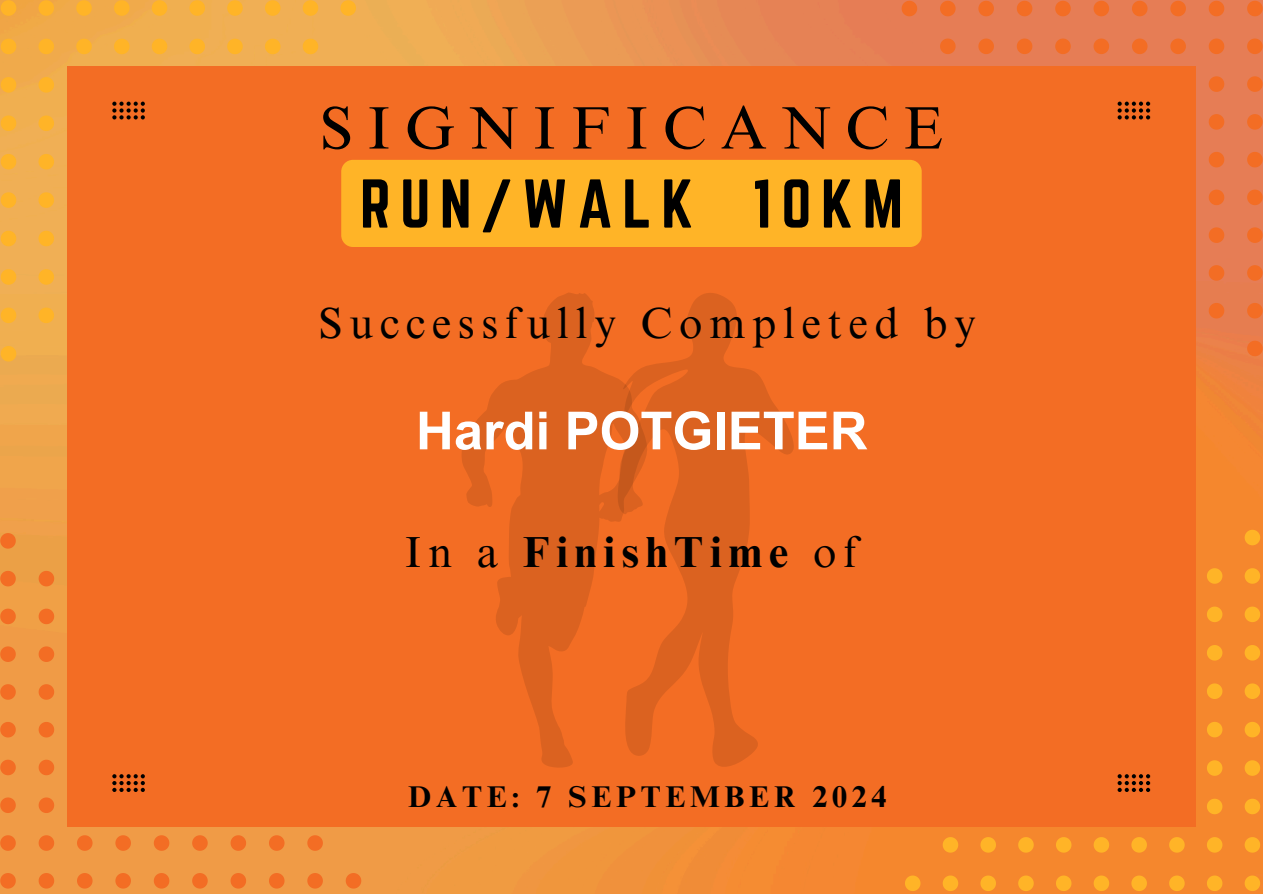
<style>
.page{position:relative;width:1263px;height:894px;background:#fff}
.page>*{position:absolute;margin:0;border:0;box-sizing:border-box;transform-origin:0 0}
.t1{font:60.3px "Norwester";letter-spacing:.155em;color:#000}
.t2{font:60px "Times NRMT Pro";letter-spacing:.245em;color:#000}
.t3{font:700 52.5px "Arial";color:#fff}
.t4{font:43.5px "Times NRMT Pro";letter-spacing:.155em;color:#000}
.t5{font:700 43.5px "Times NRMT Pro";letter-spacing:.155em;color:#000}
.t6{font:700 30px "Times NRMT Pro";letter-spacing:.155em;color:#000}
.s1{font-weight:400}
</style>
<div class="page">
<img style="left:0;top:0;width:1263px;height:893px">
<svg style="left:1247px;top:340px;width:16px;height:16px"></svg>
<svg style="left:1247px;top:303px;width:16px;height:15px"></svg>
<svg style="left:1209px;top:303px;width:15px;height:15px"></svg>
<svg style="left:1247px;top:265px;width:16px;height:15px"></svg>
<svg style="left:1209px;top:265px;width:15px;height:15px"></svg>
<svg style="left:1247px;top:227px;width:16px;height:16px"></svg>
<svg style="left:1209px;top:227px;width:15px;height:16px"></svg>
<svg style="left:1247px;top:189px;width:16px;height:16px"></svg>
<svg style="left:1209px;top:189px;width:15px;height:16px"></svg>
<svg style="left:1247px;top:152px;width:16px;height:15px"></svg>
<svg style="left:1209px;top:152px;width:15px;height:15px"></svg>
<svg style="left:1247px;top:114px;width:16px;height:16px"></svg>
<svg style="left:1209px;top:114px;width:15px;height:16px"></svg>
<svg style="left:1247px;top:76px;width:16px;height:16px"></svg>
<svg style="left:1209px;top:76px;width:15px;height:16px"></svg>
<svg style="left:1247px;top:39px;width:16px;height:15px"></svg>
<svg style="left:1209px;top:39px;width:15px;height:15px"></svg>
<svg style="left:1170px;top:39px;width:16px;height:15px"></svg>
<svg style="left:1132px;top:39px;width:15px;height:15px"></svg>
<svg style="left:1093px;top:39px;width:16px;height:15px"></svg>
<svg style="left:1055px;top:39px;width:16px;height:15px"></svg>
<svg style="left:1017px;top:39px;width:15px;height:15px"></svg>
<svg style="left:978px;top:39px;width:16px;height:15px"></svg>
<svg style="left:940px;top:39px;width:16px;height:15px"></svg>
<svg style="left:1247px;top:1px;width:16px;height:15px"></svg>
<svg style="left:1209px;top:1px;width:15px;height:15px"></svg>
<svg style="left:1170px;top:1px;width:16px;height:15px"></svg>
<svg style="left:1132px;top:1px;width:15px;height:15px"></svg>
<svg style="left:1093px;top:1px;width:16px;height:15px"></svg>
<svg style="left:1055px;top:1px;width:16px;height:15px"></svg>
<svg style="left:1017px;top:1px;width:15px;height:15px"></svg>
<svg style="left:978px;top:1px;width:16px;height:15px"></svg>
<svg style="left:940px;top:1px;width:16px;height:15px"></svg>
<svg style="left:902px;top:1px;width:15px;height:15px"></svg>
<svg style="left:340px;top:0;width:16px;height:16px"></svg>
<svg style="left:303px;top:0;width:15px;height:16px"></svg>
<svg style="left:303px;top:39px;width:15px;height:15px"></svg>
<svg style="left:265px;top:0;width:15px;height:16px"></svg>
<svg style="left:265px;top:39px;width:15px;height:15px"></svg>
<svg style="left:227px;top:0;width:16px;height:16px"></svg>
<svg style="left:227px;top:39px;width:16px;height:15px"></svg>
<svg style="left:189px;top:0;width:16px;height:16px"></svg>
<svg style="left:189px;top:39px;width:16px;height:15px"></svg>
<svg style="left:152px;top:0;width:15px;height:16px"></svg>
<svg style="left:152px;top:39px;width:15px;height:15px"></svg>
<svg style="left:114px;top:0;width:16px;height:16px"></svg>
<svg style="left:114px;top:39px;width:16px;height:15px"></svg>
<svg style="left:76px;top:0;width:16px;height:16px"></svg>
<svg style="left:76px;top:39px;width:16px;height:15px"></svg>
<svg style="left:39px;top:0;width:15px;height:16px"></svg>
<svg style="left:39px;top:39px;width:15px;height:15px"></svg>
<svg style="left:39px;top:77px;width:15px;height:16px"></svg>
<svg style="left:39px;top:115px;width:15px;height:16px"></svg>
<svg style="left:39px;top:154px;width:15px;height:15px"></svg>
<svg style="left:39px;top:192px;width:15px;height:16px"></svg>
<svg style="left:39px;top:231px;width:15px;height:15px"></svg>
<svg style="left:39px;top:269px;width:15px;height:15px"></svg>
<svg style="left:39px;top:307px;width:15px;height:16px"></svg>
<svg style="left:1px;top:0;width:15px;height:16px"></svg>
<svg style="left:1px;top:39px;width:15px;height:15px"></svg>
<svg style="left:1px;top:77px;width:15px;height:16px"></svg>
<svg style="left:1px;top:115px;width:15px;height:16px"></svg>
<svg style="left:1px;top:154px;width:15px;height:15px"></svg>
<svg style="left:1px;top:192px;width:15px;height:16px"></svg>
<svg style="left:1px;top:231px;width:15px;height:15px"></svg>
<svg style="left:1px;top:269px;width:15px;height:15px"></svg>
<svg style="left:1px;top:307px;width:15px;height:16px"></svg>
<svg style="left:1px;top:346px;width:15px;height:15px"></svg>
<svg style="left:905px;top:875px;width:15px;height:15px"></svg>
<svg style="left:943px;top:875px;width:15px;height:15px"></svg>
<svg style="left:943px;top:836px;width:15px;height:16px"></svg>
<svg style="left:980px;top:875px;width:16px;height:15px"></svg>
<svg style="left:980px;top:836px;width:16px;height:16px"></svg>
<svg style="left:1018px;top:875px;width:16px;height:15px"></svg>
<svg style="left:1018px;top:836px;width:16px;height:16px"></svg>
<svg style="left:1056px;top:875px;width:15px;height:15px"></svg>
<svg style="left:1056px;top:836px;width:15px;height:16px"></svg>
<svg style="left:1094px;top:875px;width:15px;height:15px"></svg>
<svg style="left:1094px;top:836px;width:15px;height:16px"></svg>
<svg style="left:1131px;top:875px;width:16px;height:15px"></svg>
<svg style="left:1131px;top:836px;width:16px;height:16px"></svg>
<svg style="left:1169px;top:875px;width:16px;height:15px"></svg>
<svg style="left:1169px;top:836px;width:16px;height:16px"></svg>
<svg style="left:1207px;top:875px;width:15px;height:15px"></svg>
<svg style="left:1207px;top:836px;width:15px;height:16px"></svg>
<svg style="left:1207px;top:798px;width:15px;height:16px"></svg>
<svg style="left:1207px;top:760px;width:15px;height:15px"></svg>
<svg style="left:1207px;top:721px;width:15px;height:16px"></svg>
<svg style="left:1207px;top:683px;width:15px;height:15px"></svg>
<svg style="left:1207px;top:644px;width:15px;height:16px"></svg>
<svg style="left:1207px;top:606px;width:15px;height:16px"></svg>
<svg style="left:1207px;top:568px;width:15px;height:15px"></svg>
<svg style="left:1245px;top:875px;width:15px;height:15px"></svg>
<svg style="left:1245px;top:836px;width:15px;height:16px"></svg>
<svg style="left:1245px;top:798px;width:15px;height:16px"></svg>
<svg style="left:1245px;top:760px;width:15px;height:15px"></svg>
<svg style="left:1245px;top:721px;width:15px;height:16px"></svg>
<svg style="left:1245px;top:683px;width:15px;height:15px"></svg>
<svg style="left:1245px;top:644px;width:15px;height:16px"></svg>
<svg style="left:1245px;top:606px;width:15px;height:16px"></svg>
<svg style="left:1245px;top:568px;width:15px;height:15px"></svg>
<svg style="left:1245px;top:529px;width:15px;height:16px"></svg>
<svg style="left:0;top:533px;width:16px;height:15px"></svg>
<svg style="left:0;top:570px;width:16px;height:16px"></svg>
<svg style="left:39px;top:570px;width:15px;height:16px"></svg>
<svg style="left:0;top:608px;width:16px;height:16px"></svg>
<svg style="left:39px;top:608px;width:15px;height:16px"></svg>
<svg style="left:0;top:646px;width:16px;height:15px"></svg>
<svg style="left:39px;top:646px;width:15px;height:15px"></svg>
<svg style="left:0;top:684px;width:16px;height:15px"></svg>
<svg style="left:39px;top:684px;width:15px;height:15px"></svg>
<svg style="left:0;top:721px;width:16px;height:16px"></svg>
<svg style="left:39px;top:721px;width:15px;height:16px"></svg>
<svg style="left:0;top:759px;width:16px;height:16px"></svg>
<svg style="left:39px;top:759px;width:15px;height:16px"></svg>
<svg style="left:0;top:797px;width:16px;height:15px"></svg>
<svg style="left:39px;top:797px;width:15px;height:15px"></svg>
<svg style="left:0;top:835px;width:16px;height:15px"></svg>
<svg style="left:39px;top:835px;width:15px;height:15px"></svg>
<svg style="left:77px;top:835px;width:16px;height:15px"></svg>
<svg style="left:115px;top:835px;width:16px;height:15px"></svg>
<svg style="left:154px;top:835px;width:15px;height:15px"></svg>
<svg style="left:192px;top:835px;width:16px;height:15px"></svg>
<svg style="left:231px;top:835px;width:15px;height:15px"></svg>
<svg style="left:269px;top:835px;width:15px;height:15px"></svg>
<svg style="left:307px;top:835px;width:16px;height:15px"></svg>
<svg style="left:0;top:872px;width:16px;height:16px"></svg>
<svg style="left:39px;top:872px;width:15px;height:16px"></svg>
<svg style="left:77px;top:872px;width:16px;height:16px"></svg>
<svg style="left:115px;top:872px;width:16px;height:16px"></svg>
<svg style="left:154px;top:872px;width:15px;height:16px"></svg>
<svg style="left:192px;top:872px;width:16px;height:16px"></svg>
<svg style="left:231px;top:872px;width:15px;height:16px"></svg>
<svg style="left:269px;top:872px;width:15px;height:16px"></svg>
<svg style="left:307px;top:872px;width:16px;height:16px"></svg>
<svg style="left:346px;top:872px;width:15px;height:16px"></svg>
<div style="left:67px;top:66px;width:1129px;height:761px;background:#f36d24"></div>
<svg style="left:112px;top:774px;width:33px;height:17px"></svg>
<svg style="left:112px;top:102px;width:33px;height:18px"></svg>
<svg style="left:1117px;top:774px;width:33px;height:17px"></svg>
<svg style="left:1117px;top:102px;width:33px;height:18px"></svg>
<svg style="left:462px;top:292px;width:155px;height:475px"></svg>
<svg style="left:617px;top:293px;width:177px;height:474px"></svg>
<div style="left:341px;top:160px;width:581px;height:87px;background:#ffb427;border-radius:12px"></div>
<p class="t2" style="left:320px;top:105px;width:625px">SIGNIFICANCE</p>
<p class="t1" style="left:360px;top:167px;width:545px">RUN/WALK 10KM</p>
<p class="t4" style="left:319px;top:307px;width:659px">Successfully Completed by</p>
<p class="t3" style="left:416px;top:401px;width:453px">Hardi POTGIETER</p>
<h1 class="t5" style="left:405px;top:535px;width:455px"><span class="s1">In a</span> FinishTime <span class="s1">of</span></h1>
<h1 class="t6" style="left:408px;top:785px;width:480px">DATE: 7 SEPTEMBER 2024</h1>
</div>
